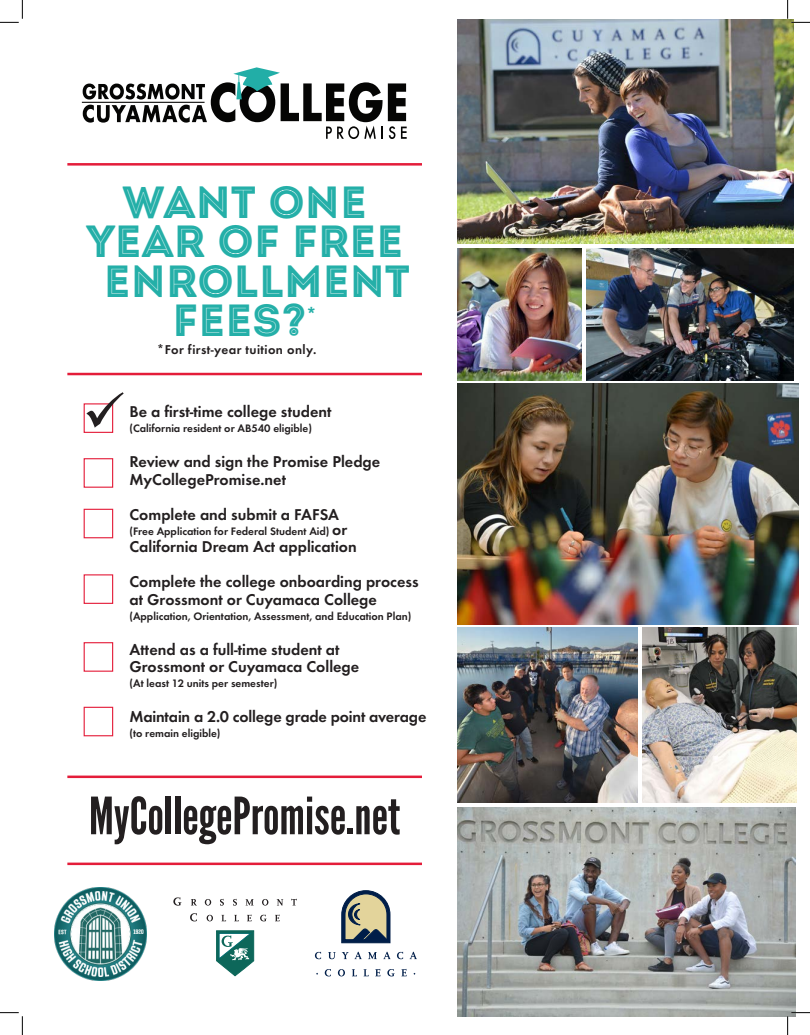
<style>
.page{position:relative;width:810px;height:1035px;background:#fff}
.page>*{position:absolute;margin:0;border:0;box-sizing:border-box;transform-origin:0 0}
.t1{font:51.25px "League Gothic";color:#231f20}
.t2{font:45px/39.5px "Intro Inline";color:#24afa8;text-align:center}
.t3{font:500 17.12px "Futura";color:#24afa8}
.t4{font:600 16.25px/17.5px "Futura T";color:#231f20}
.t5{font:600 13.25px "Futura T";letter-spacing:.03em;color:#231f20}
.t6{font:600 11.25px "Futura T";color:#231f20}
.s1{font-size:16.25px}
</style>
<div class="page">
<img style="left:457px;top:807px;width:338px;height:209px">
<img style="left:587px;top:248px;width:207px;height:132px">
<img style="left:457px;top:19px;width:336px;height:224px">
<img style="left:457px;top:248px;width:125px;height:132px">
<img style="left:457px;top:628px;width:180px;height:174px">
<img style="left:642px;top:628px;width:154px;height:174px">
<img style="left:457px;top:384px;width:341px;height:240px">
<hr style="left:82px;top:102px;width:122px;height:1px;background:#050504">
<svg style="left:83px;top:67px;width:324px;height:72px"></svg>
<div style="left:84px;top:403px;width:29px;height:30px;border:1px solid #e41d3a"></div>
<div style="left:84px;top:458px;width:29px;height:30px;border:1px solid #e41d3a"></div>
<div style="left:84px;top:509px;width:29px;height:29px;border:1px solid #e41d3a"></div>
<div style="left:84px;top:574px;width:29px;height:30px;border:1px solid #e41d3a"></div>
<div style="left:84px;top:642px;width:29px;height:30px;border:1px solid #e41d3a"></div>
<div style="left:84px;top:707px;width:29px;height:29px;border:1px solid #e41d3a"></div>
<svg style="left:86px;top:392px;width:38px;height:36px"></svg>
<hr style="left:67px;top:775px;width:355px;height:3px;background:#e41d3a">
<hr style="left:67px;top:862px;width:355px;height:3px;background:#e41d3a">
<hr style="left:67px;top:163px;width:355px;height:3px;background:#e41d3a">
<hr style="left:67px;top:373px;width:355px;height:2px;background:#e41d3a">
<svg style="left:315px;top:952px;width:6px;height:7px"></svg>
<svg style="left:328px;top:952px;width:7px;height:7px"></svg>
<svg style="left:342px;top:952px;width:6px;height:7px"></svg>
<svg style="left:354px;top:952px;width:8px;height:7px"></svg>
<svg style="left:368px;top:952px;width:9px;height:7px"></svg>
<svg style="left:383px;top:952px;width:7px;height:7px"></svg>
<svg style="left:397px;top:952px;width:6px;height:7px"></svg>
<svg style="left:409px;top:952px;width:8px;height:7px"></svg>
<svg style="left:325px;top:969px;width:6px;height:7px"></svg>
<svg style="left:338px;top:969px;width:7px;height:7px"></svg>
<svg style="left:352px;top:969px;width:5px;height:7px"></svg>
<svg style="left:363px;top:969px;width:6px;height:7px"></svg>
<svg style="left:375px;top:969px;width:5px;height:7px"></svg>
<svg style="left:387px;top:969px;width:8px;height:7px"></svg>
<svg style="left:401px;top:969px;width:5px;height:7px"></svg>
<svg style="left:342px;top:890px;width:48px;height:53px;background:#8c9084"></svg>
<svg style="left:173px;top:897px;width:8px;height:8px"></svg>
<svg style="left:191px;top:899px;width:5px;height:6px"></svg>
<svg style="left:205px;top:899px;width:6px;height:6px"></svg>
<svg style="left:220px;top:899px;width:4px;height:6px"></svg>
<svg style="left:233px;top:899px;width:4px;height:6px"></svg>
<svg style="left:246px;top:899px;width:8px;height:6px"></svg>
<svg style="left:262px;top:899px;width:6px;height:6px"></svg>
<svg style="left:277px;top:899px;width:6px;height:6px"></svg>
<svg style="left:291px;top:899px;width:6px;height:6px"></svg>
<svg style="left:190px;top:913px;width:7px;height:8px"></svg>
<svg style="left:207px;top:915px;width:6px;height:6px"></svg>
<svg style="left:221px;top:915px;width:5px;height:6px"></svg>
<svg style="left:234px;top:915px;width:5px;height:6px"></svg>
<svg style="left:247px;top:914px;width:4px;height:7px"></svg>
<svg style="left:260px;top:914px;width:7px;height:7px"></svg>
<svg style="left:275px;top:914px;width:4px;height:7px"></svg>
<svg style="left:216px;top:930px;width:38px;height:46px"></svg>
<img style="left:55px;top:888px;width:92px;height:92px">
<svg style="left:0;top:0;width:23px;height:23px"></svg>
<svg style="left:0;top:1012px;width:23px;height:23px"></svg>
<svg style="left:787px;top:0;width:23px;height:23px"></svg>
<svg style="left:787px;top:1012px;width:23px;height:23px"></svg>
<p class="t2" style="left:86px;top:182px;width:326px">WANT ONE<br>YEAR OF FREE<br>ENROLLMENT<br>FEES?</p>
<p class="t3" style="left:306px;top:302px;width:12px">*</p>
<p class="t5" style="left:157px;top:342px;width:161px">*For first-year tuition only.</p>
<p class="t4" style="left:129px;top:403px;width:203px">Be a first-time college student</p>
<p class="t6" style="left:129px;top:422px;width:184px">(California resident or AB540 eligible)</p>
<p class="t4" style="left:129px;top:453px;width:252px">Review and sign the Promise Pledge<br>MyCollegePromise.net</p>
<p class="t4" style="left:129px;top:505px;width:211px">Complete and submit a FAFSA</p>
<p class="t6" style="left:129px;top:524px;width:219px">(Free Application for Federal Student Aid) <span class="s1">or</span></p>
<p class="t4" style="left:129px;top:538px;width:229px">California Dream Act application</p>
<p class="t4" style="left:129px;top:573px;width:291px">Complete the college onboarding process at Grossmont or Cuyamaca College</p>
<p class="t6" style="left:129px;top:609px;width:283px">(Application, Orientation, Assessment, and Education Plan)</p>
<p class="t4" style="left:129px;top:640px;width:231px">Attend as a full-time student at<br>Grossmont or Cuyamaca College</p>
<p class="t6" style="left:129px;top:677px;width:149px">(At least 12 units per semester)</p>
<p class="t4" style="left:129px;top:708px;width:299px">Maintain a 2.0 college grade point average</p>
<p class="t6" style="left:129px;top:727px;width:93px">(to remain eligible)</p>
<p class="t1" style="left:89px;top:785px;width:313px">MyCollegePromise.net</p>
</div>
